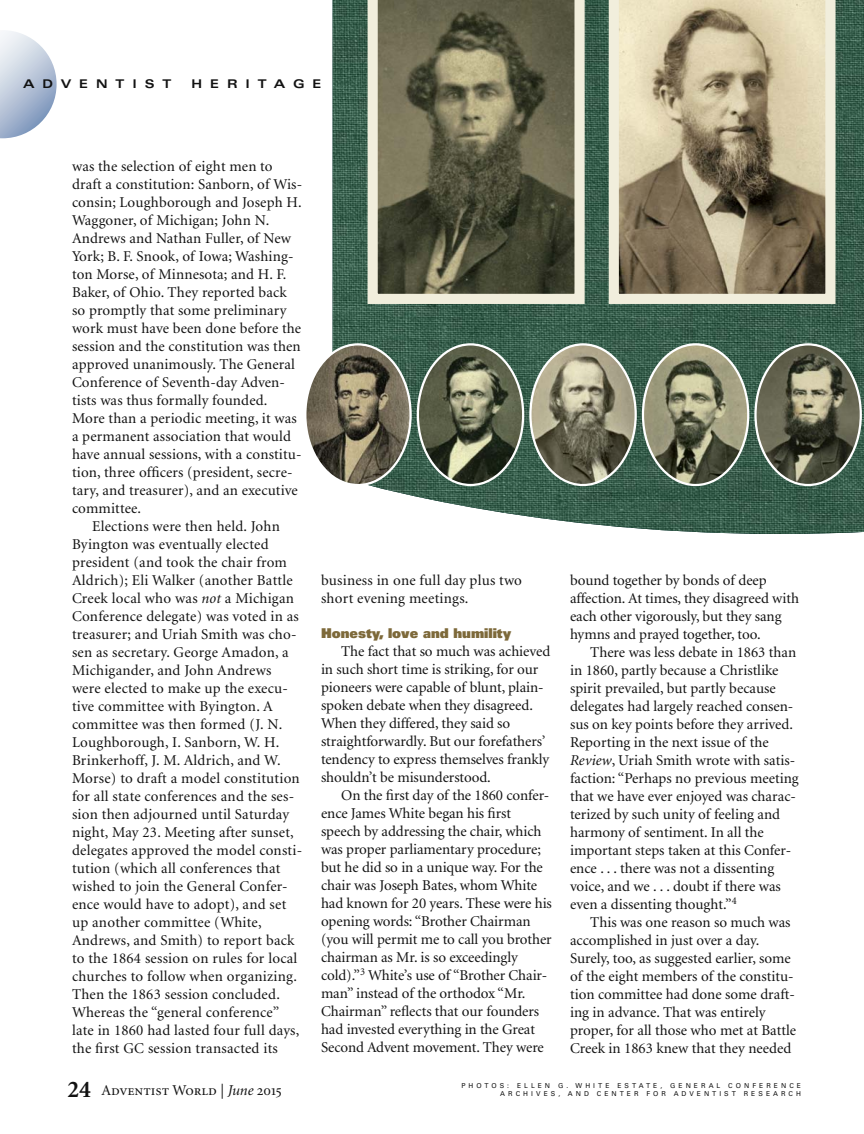
<style>
.page{position:relative;width:864px;height:1134px;background:#fff}
.page>*{position:absolute;margin:0;border:0;box-sizing:border-box;transform-origin:0 0}
.t1{font:15px/18px "Minion";color:#121212}
.t2{font:15px "Minion Regular SC";color:#121212}
.t3{font:900 13.5px "Univers";color:#7d693a}
.t4{font:700 expanded 12px "Univers";letter-spacing:.66em;color:#121212}
.t5{font:6.75px "Univers";letter-spacing:.45em;color:#121212}
.s1{font-style:italic}
.s2{font-family:"Minion";font-weight:700;font-size:24px}
.s3{font-family:"Minion";font-style:italic}
</style>
<div class="page">
<svg style="left:0;top:31px;width:57px;height:107px"></svg>
<img style="left:333px;top:0;width:531px;height:534px">
<svg style="left:368px;top:0;width:217px;height:304px;background:#706e58"></svg>
<svg style="left:609px;top:0;width:227px;height:304px;background:#afa388"></svg>
<img style="left:307px;top:344px;width:104px;height:141px">
<div style="left:304px;top:343px;width:108px;height:143px;border:2px solid #fff;border-radius:50%"></div>
<img style="left:418px;top:344px;width:105px;height:141px">
<div style="left:417px;top:343px;width:107px;height:143px;border:2px solid #fff;border-radius:50%"></div>
<img style="left:530px;top:344px;width:106px;height:141px">
<div style="left:529px;top:343px;width:108px;height:143px;border:2px solid #fff;border-radius:50%"></div>
<img style="left:643px;top:344px;width:105px;height:141px">
<div style="left:642px;top:343px;width:107px;height:143px;border:2px solid #fff;border-radius:50%"></div>
<img style="left:756px;top:344px;width:105px;height:141px">
<div style="left:754px;top:343px;width:108px;height:143px;border:2px solid #fff;border-radius:50%"></div>
<p class="t4" style="left:23px;top:77px;width:150px">ADVENTIST</p>
<p class="t4" style="left:192px;top:77px;width:131px">HERITAGE</p>
<p class="t1" style="left:72px;top:158px;width:232px">was the selection of eight men to draft a constitution: Sanborn, of Wis&shy;consin; Loughborough and Joseph H.<br>Waggoner, of Michigan; John N.<br>Andrews and Nathan Fuller, of New York; B. F. Snook, of Iowa; Washing&shy;ton Morse, of Minnesota; and H. F.<br>Baker, of Ohio. They reported back so promptly that some preliminary work must have been done before the session and the constitution was then approved unanimously. The General Conference of Seventh-day Adven&shy;tists was thus formally founded.<br>More than a periodic meeting, it was a permanent association that would have annual sessions, with a constitu&shy;tion, three officers (president, secre&shy;tary, and treasurer), and an executive committee.</p>
<p class="t1" style="left:72px;top:518px;width:232px;text-indent:20px">Elections were then held. John Byington was eventually elected president (and took the chair from Aldrich); Eli Walker (another Battle Creek local who was <span class="s1">not</span> a Michigan Conference delegate) was voted in as treasurer; and Uriah Smith was cho&shy;sen as secretary. George Amadon, a Michigander, and John Andrews were elected to make up the execu&shy;tive committee with Byington. A committee was then formed (J. N.<br>Loughborough, I. Sanborn, W. H.<br>Brinkerhoff, J. M. Aldrich, and W.<br>Morse) to draft a model constitution for all state conferences and the ses&shy;sion then adjourned until Saturday night, May 23. Meeting after sunset, delegates approved the model consti&shy;tution (which all conferences that wished to join the General Confer&shy;ence would have to adopt), and set up another committee (White, Andrews, and Smith) to report back to the 1864 session on rules for local churches to follow when organizing.<br>Then the 1863 session concluded.<br>Whereas the “general conference” late in 1860 had lasted four full days, the first GC session transacted its</p>
<p class="t1" style="left:570px;top:572px;width:231px">bound together by bonds of deep affection. At times, they disagreed with each other vigorously, but they sang hymns and prayed together, too.</p>
<p class="t1" style="left:570px;top:644px;width:230px;text-indent:20px">There was less debate in 1863 than in 1860, partly because a Christlike spirit prevailed, but partly because delegates had largely reached consen&shy;sus on key points before they arrived.<br>Reporting in the next issue of the <span class="s1">Review</span>, Uriah Smith wrote with satis&shy;faction: “Perhaps no previous meeting that we have ever enjoyed was charac&shy;terized by such unity of feeling and harmony of sentiment. In all the important steps taken at this Confer&shy;ence . . . there was not a dissenting voice, and we . . . doubt if there was even a dissenting thought.”<sup>4</sup></p>
<p class="t1" style="left:570px;top:914px;width:228px;text-indent:20px">This was one reason so much was accomplished in just over a day.<br>Surely, too, as suggested earlier, some of the eight members of the constitu&shy;tion committee had done some draft&shy;ing in advance. That was entirely proper, for all those who met at Battle Creek in 1863 knew that they needed</p>
<p class="t1" style="left:321px;top:572px;width:203px">business in one full day plus two short evening meetings.</p>
<p class="t3" style="left:321px;top:624px;width:192px">Honesty, love and humility</p>
<p class="t1" style="left:321px;top:643px;width:231px;text-indent:20px">The fact that so much was achieved in such short time is striking, for our pioneers were capable of blunt, plain&shy;spoken debate when they disagreed.<br>When they differed, they said so straightforwardly. But our forefathers’ tendency to express themselves frankly shouldn’t be misunderstood.</p>
<p class="t1" style="left:321px;top:787px;width:232px;text-indent:20px">On the first day of the 1860 confer&shy;ence James White began his first speech by addressing the chair, which was proper parliamentary procedure; but he did so in a unique way. For the chair was Joseph Bates, whom White had known for 20 years. These were his opening words: “Brother Chairman (you will permit me to call you brother chairman as Mr. is so exceedingly cold).”<sup>3</sup> White’s use of “Brother Chair&shy;man” instead of the orthodox “Mr.<br>Chairman” reflects that our founders had invested everything in the Great Second Advent movement. They were</p>
<p class="t5" style="left:461px;top:1082px;width:341px">PHOTOS: E LLEN G . WHITE E STATE, G ENERA L CONFERENCE</p>
<p class="t2" style="left:68px;top:1083px;width:216px"><span class="s2">24</span> Adventist World | <span class="s3">June</span> 2015</p>
<p class="t5" style="left:500px;top:1089px;width:89px">ARCHIVES, A ND</p>
<p class="t5" style="left:597px;top:1089px;width:206px">CENTER FOR AD VENTIST R ESEA RCH</p>
</div>
